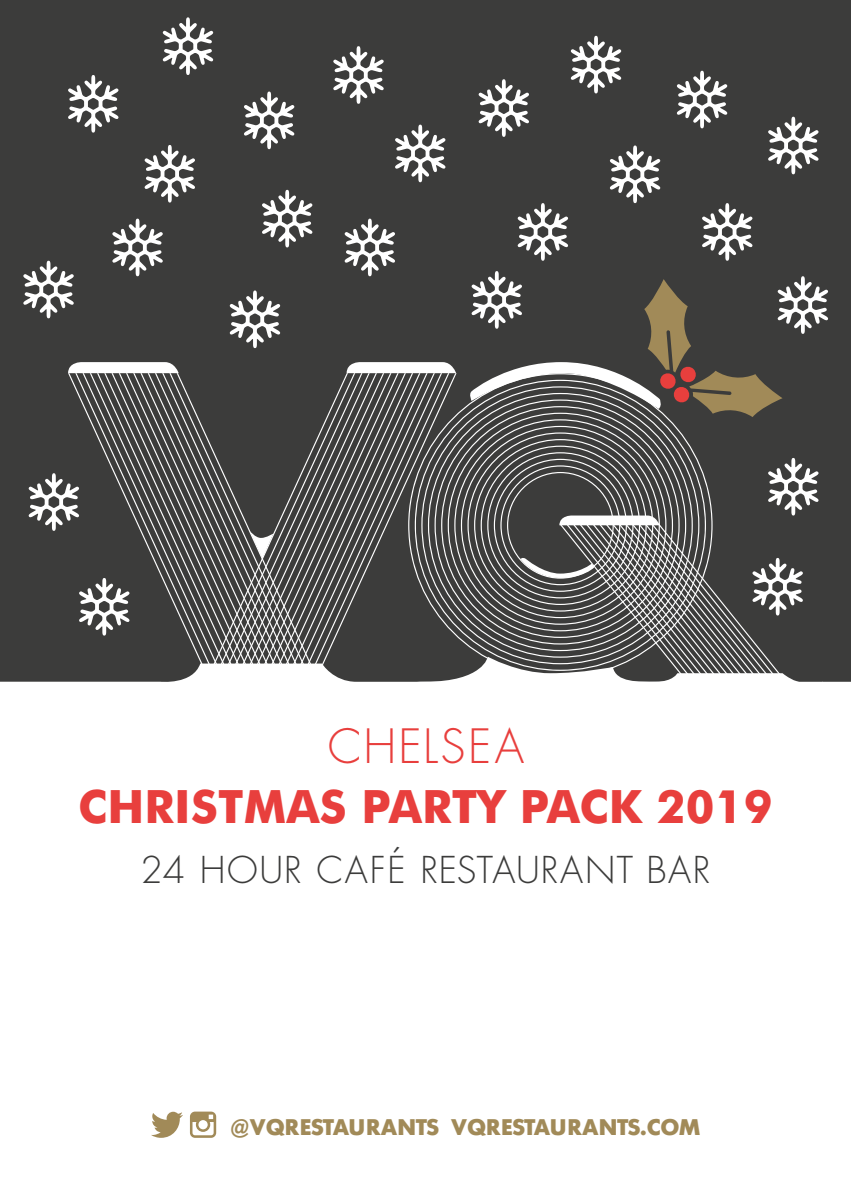
<style>
.page{position:relative;width:851px;height:1191px;background:#fff}
.page>*{position:absolute;margin:0;border:0;box-sizing:border-box;transform-origin:0 0}
.t1{font:700 46px "Futura BT";letter-spacing:.005em;color:#e83f3d}
.t2{font:300 46px "Futura";letter-spacing:.045em;color:#e83f3d}
.t3{font:300 36px "Futura";letter-spacing:.035em;color:#3c3c3b}
.t4{font:700 22.4px "Futura BQ";color:#a18a58}
</style>
<div class="page">
<div style="left:0;top:0;width:850px;height:1191px;background:#3c3c3b"></div>
<div style="left:0;top:677px;width:850px;height:514px;background:#fff"></div>
<svg style="left:68px;top:75px;width:51px;height:58px"></svg>
<svg style="left:144px;top:145px;width:51px;height:57px"></svg>
<svg style="left:162px;top:17px;width:51px;height:58px"></svg>
<svg style="left:112px;top:219px;width:51px;height:57px"></svg>
<svg style="left:23px;top:261px;width:51px;height:57px"></svg>
<svg style="left:28px;top:473px;width:40px;height:58px"></svg>
<svg style="left:244px;top:92px;width:50px;height:57px"></svg>
<svg style="left:333px;top:46px;width:51px;height:58px"></svg>
<svg style="left:570px;top:36px;width:51px;height:57px"></svg>
<svg style="left:262px;top:190px;width:50px;height:57px"></svg>
<svg style="left:229px;top:290px;width:51px;height:58px"></svg>
<svg style="left:344px;top:219px;width:51px;height:57px"></svg>
<svg style="left:395px;top:125px;width:50px;height:57px"></svg>
<svg style="left:517px;top:203px;width:51px;height:58px"></svg>
<svg style="left:478px;top:79px;width:51px;height:58px"></svg>
<svg style="left:609px;top:145px;width:51px;height:58px"></svg>
<svg style="left:702px;top:203px;width:50px;height:58px"></svg>
<svg style="left:768px;top:117px;width:50px;height:57px"></svg>
<svg style="left:676px;top:71px;width:51px;height:57px"></svg>
<svg style="left:151px;top:1111px;width:32px;height:26px"></svg>
<svg style="left:190px;top:1111px;width:26px;height:26px"></svg>
<svg style="left:456px;top:373px;width:220px;height:53px"></svg>
<svg style="left:398px;top:373px;width:37px;height:53px"></svg>
<svg style="left:317px;top:373px;width:52px;height:304px"></svg>
<svg style="left:68px;top:373px;width:7px;height:148px"></svg>
<svg style="left:75px;top:373px;width:8px;height:249px"></svg>
<svg style="left:83px;top:373px;width:7px;height:253px"></svg>
<svg style="left:90px;top:373px;width:36px;height:263px"></svg>
<svg style="left:126px;top:373px;width:7px;height:249px"></svg>
<svg style="left:310px;top:438px;width:7px;height:239px"></svg>
<svg style="left:295px;top:453px;width:15px;height:224px"></svg>
<svg style="left:133px;top:373px;width:7px;height:157px"></svg>
<svg style="left:140px;top:373px;width:15px;height:190px"></svg>
<svg style="left:155px;top:373px;width:140px;height:304px"></svg>
<svg style="left:68px;top:362px;width:111px;height:11px"></svg>
<svg style="left:346px;top:362px;width:110px;height:11px"></svg>
<svg style="left:468px;top:271px;width:360px;height:146px"></svg>
<svg style="left:367px;top:426px;width:455px;height:280px"></svg>
<svg style="left:249px;top:531px;width:24px;height:27px"></svg>
<h1 class="t2" style="left:328px;top:716px;width:198px">CHELSEA</h1>
<h1 class="t1" style="left:78px;top:778px;width:695px">CHRISTMAS PARTY PACK 2019</h1>
<h2 class="t3" style="left:140px;top:846px;width:571px">24 HOUR CAFÉ RESTAURANT BAR</h2>
<p class="t4" style="left:230px;top:1113px;width:471px">@VQRESTAURANTS VQRESTAURANTS.COM</p>
</div>
